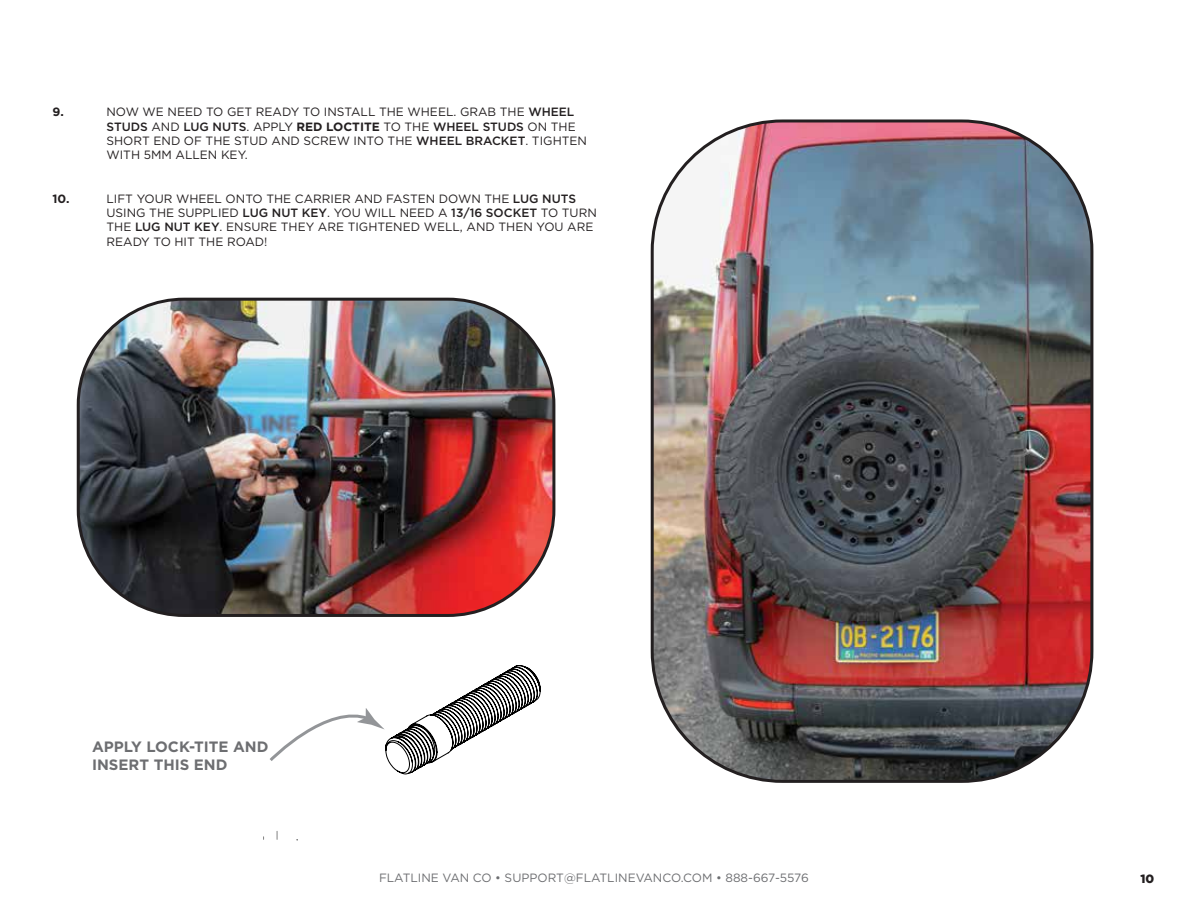
<style>
.page{position:relative;width:1188px;height:918px;background:#fff}
.page>*{position:absolute;margin:0;border:0;box-sizing:border-box;transform-origin:0 0}
.t1{font:700 15px/18px "Gotham";color:#6d6e71}
.t2{font:12px/14.4px "Gotham";color:#231f20}
.t3{font:12px "Gotham";color:#6d6e71}
.t4{font:700 12px "Gotham";color:#231f20}
.t5{font:900 12px "Gotham";color:#231f20}
.s1{font-weight:500}
.s2{font-weight:700}
</style>
<div class="page">
<svg style="left:269px;top:665px;width:272px;height:110px"></svg>
<img style="left:78px;top:299px;width:476px;height:316px">
<div style="left:77px;top:298px;width:478px;height:319px;border:3px solid #231f20;border-radius:106px"></div>
<img style="left:652px;top:123px;width:440px;height:656px">
<p class="t4" style="left:53px;top:104px;width:13px">9.</p>
<p class="t2" style="left:107px;top:105px;width:482px">NOW WE NEED TO GET READY TO INSTALL THE WHEEL. GRAB THE <span class="s1">WHEEL STUDS</span> AND <span class="s1">LUG NUTS</span>. APPLY <span class="s2">RED LOCTITE</span> TO THE <span class="s1">WHEEL STUDS</span> ON THE SHORT END OF THE STUD AND SCREW INTO THE <span class="s1">WHEEL BRACKET</span>. TIGHTEN WITH 5MM ALLEN KEY.</p>
<p class="t4" style="left:53px;top:190px;width:19px">10.</p>
<p class="t2" style="left:107px;top:191px;width:492px">LIFT YOUR WHEEL ONTO THE CARRIER AND FASTEN DOWN THE <span class="s1">LUG NUTS </span>USING THE SUPPLIED <span class="s1">LUG NUT KEY</span>. YOU WILL NEED A <span class="s1">13/16 SOCKET</span> TO TURN THE <span class="s1">LUG NUT KEY</span>. ENSURE THEY ARE TIGHTENED WELL, AND THEN YOU ARE READY TO HIT THE ROAD!</p>
<p class="t1" style="left:92px;top:737px;width:178px">APPLY LOCK-TITE AND<br>INSERT THIS END</p>
<p class="t3" style="left:379px;top:870px;width:431px">FLATLINE VAN CO • SUPPORT@FLATLINEVANCO.COM • 888-667-5576</p>
<p class="t5" style="left:1141px;top:870px;width:15px">10</p>
</div>
